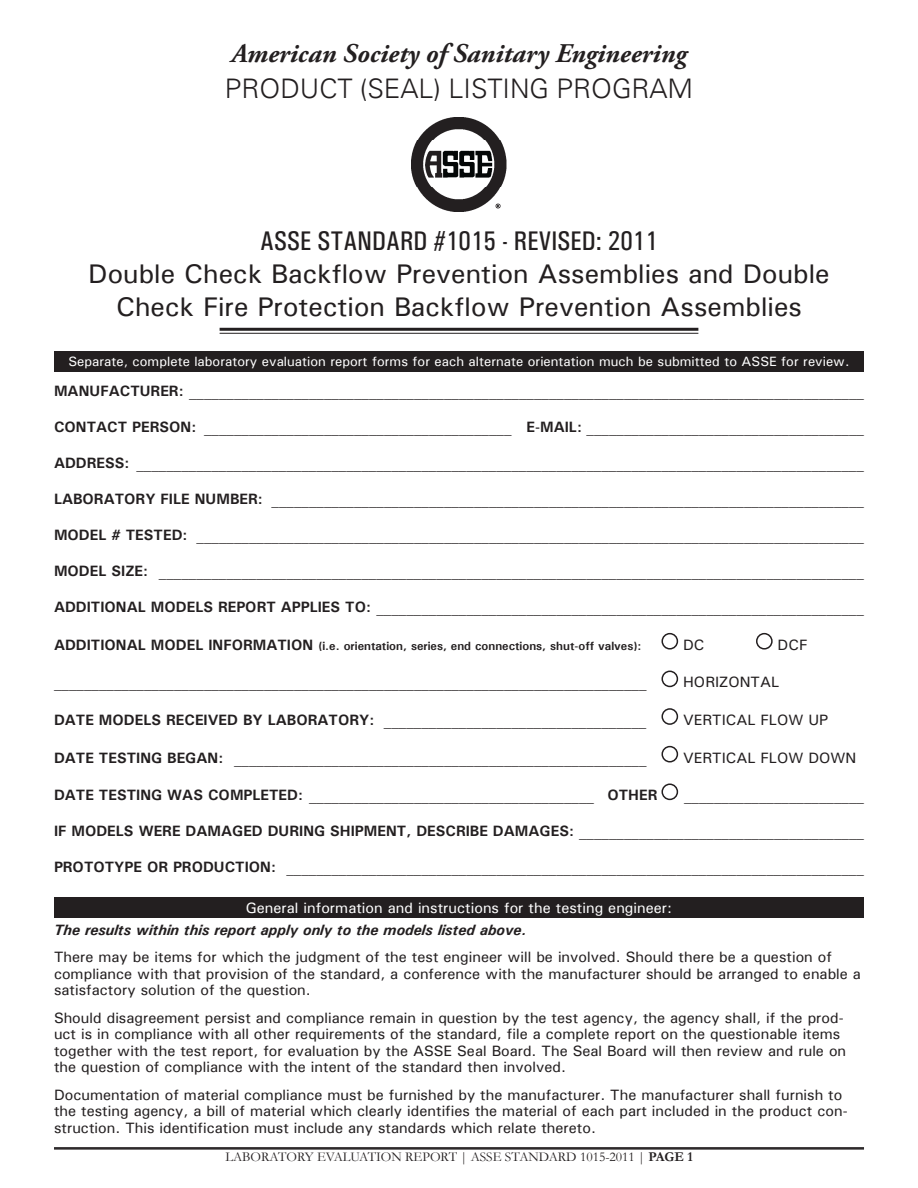
<style>
.page{position:relative;width:918px;height:1188px;background:#fff}
.page>*{position:absolute;margin:0;border:0;box-sizing:border-box;transform-origin:0 0}
.t1{font:27px/33px "Univers";color:#231f20;text-align:center}
.t2{font:italic 700 27px "Adobe Garamond Pro";color:#231f20}
.t3{font:27px "Univers Condensed";color:#231f20}
.t4{font:300 27px "Univers";color:#231f20}
.t5{font:700 15px "Univers";color:#231f20}
.t6{font:15px/16.5px "Univers";color:#231f20}
.t7{font:italic 700 15px "Univers";color:#231f20}
.t8{font:15px "Univers";color:#fff}
.t9{font:13.5px "Univers";color:#fff}
.t10{font:13.5px "Garamond";color:#231f20}
.t11{font:700 12px "Univers";color:#231f20}
.s1{font-size:15px}
.s2{font-weight:700}
</style>
<div class="page">
<img style="left:412px;top:117px;width:94px;height:95px">
<hr style="left:220px;top:328px;width:478px;height:3px;background:#231f20">
<hr style="left:220px;top:333px;width:478px;height:1px;background:#231f20">
<div style="left:662px;top:633px;width:16px;height:17px;border:2px solid #231f20;border-radius:50%"></div>
<div style="left:756px;top:633px;width:17px;height:17px;border:2px solid #231f20;border-radius:50%"></div>
<div style="left:662px;top:671px;width:16px;height:16px;border:2px solid #231f20;border-radius:50%"></div>
<div style="left:662px;top:708px;width:16px;height:17px;border:2px solid #231f20;border-radius:50%"></div>
<div style="left:662px;top:746px;width:16px;height:17px;border:2px solid #231f20;border-radius:50%"></div>
<div style="left:662px;top:784px;width:16px;height:16px;border:2px solid #231f20;border-radius:50%"></div>
<hr style="left:54px;top:1148px;width:810px;height:1px;background:#231f20">
<hr style="left:54px;top:1149px;width:810px;height:1px;background:#231f20">
<div style="left:54px;top:897px;width:810px;height:21px;background:#231f20"></div>
<div style="left:54px;top:351px;width:810px;height:21px;background:#231f20"></div>
<p class="t2" style="left:231px;top:37px;width:457px">American Society of Sanitary Engineering</p>
<p class="t4" style="left:225px;top:72px;width:470px">PRODUCT (SEAL) LISTING PROGRAM</p>
<p class="t3" style="left:260px;top:225px;width:399px">ASSE STANDARD #1015 - REVISED: 2011</p>
<p class="t1" style="left:88px;top:257px;width:743px">Double Check Backflow Prevention Assemblies and Double<br>Check Fire Protection Backflow Prevention Assemblies</p>
<p class="t9" style="left:68px;top:353px;width:783px">Separate, complete laboratory evaluation report forms for each alternate orientation much be submitted to ASSE for review.</p>
<p class="t5" style="left:54px;top:382px;width:812px">MANUFACTURER: __________________________________________________________________________________________</p>
<p class="t5" style="left:54px;top:418px;width:812px">CONTACT PERSON: _________________________________________ E-MAIL: _____________________________________</p>
<p class="t5" style="left:54px;top:454px;width:811px">ADDRESS: _________________________________________________________________________________________________</p>
<p class="t5" style="left:54px;top:490px;width:812px">LABORATORY FILE NUMBER: _______________________________________________________________________________</p>
<p class="t5" style="left:54px;top:526px;width:812px">MODEL # TESTED: _________________________________________________________________________________________</p>
<p class="t5" style="left:54px;top:562px;width:811px">MODEL SIZE: ______________________________________________________________________________________________</p>
<p class="t5" style="left:54px;top:598px;width:811px">ADDITIONAL MODELS REPORT APPLIES TO: _________________________________________________________________</p>
<p class="t11" style="left:54px;top:638px;width:589px"><span class="s1">ADDITIONAL MODEL INFORMATION</span> (i.e. orientation, series, end connections, shut-off valves):</p>
<p class="t6" style="left:683px;top:636px;width:23px">DC</p>
<p class="t6" style="left:778px;top:636px;width:31px">DCF</p>
<p class="t5" style="left:54px;top:673px;width:594px">_______________________________________________________________________________</p>
<p class="t6" style="left:683px;top:674px;width:98px">HORIZONTAL</p>
<p class="t5" style="left:54px;top:711px;width:594px">DATE MODELS RECEIVED BY LABORATORY: ___________________________________</p>
<p class="t6" style="left:683px;top:711px;width:146px">VERTICAL FLOW UP</p>
<p class="t5" style="left:54px;top:748px;width:594px">DATE TESTING BEGAN: _______________________________________________________</p>
<p class="t6" style="left:683px;top:749px;width:175px">VERTICAL FLOW DOWN</p>
<p class="t5" style="left:54px;top:786px;width:605px">DATE TESTING WAS COMPLETED: ______________________________________ OTHER</p>
<p class="t6" style="left:684px;top:787px;width:181px">________________________</p>
<p class="t5" style="left:54px;top:822px;width:811px">IF MODELS WERE DAMAGED DURING SHIPMENT, DESCRIBE DAMAGES: ______________________________________</p>
<p class="t5" style="left:54px;top:858px;width:811px">PROTOTYPE OR PRODUCTION: _____________________________________________________________________________</p>
<p class="t8" style="left:246px;top:898px;width:428px">General information and instructions for the testing engineer:</p>
<p class="t7" style="left:54px;top:921px;width:474px">The results within this report apply only to the models listed above.</p>
<p class="t6" style="left:54px;top:949px;width:809px">There may be items for which the judgment of the test engineer will be involved. Should there be a question of compliance with that provision of the standard, a conference with the manufacturer should be arranged to enable a satisfactory solution of the question.</p>
<p class="t6" style="left:54px;top:1009px;width:794px">Should disagreement persist and compliance remain in question by the test agency, the agency shall, if the prod&shy;uct is in compliance with all other requirements of the standard, file a complete report on the questionable items together with the test report, for evaluation by the ASSE Seal Board. The Seal Board will then review and rule on the question of compliance with the intent of the standard then involved.</p>
<p class="t6" style="left:54px;top:1086px;width:795px">Documentation of material compliance must be furnished by the manufacturer. The manufacturer shall furnish to the testing agency, a bill of material which clearly identifies the material of each part included in the product con&shy;struction. This identification must include any standards which relate thereto.</p>
<p class="t10" style="left:225px;top:1148px;width:469px">LABORATORY EVALUATION REPORT | ASSE STANDARD 1015-2011 | <span class="s2">PAGE 1</span></p>
</div>
